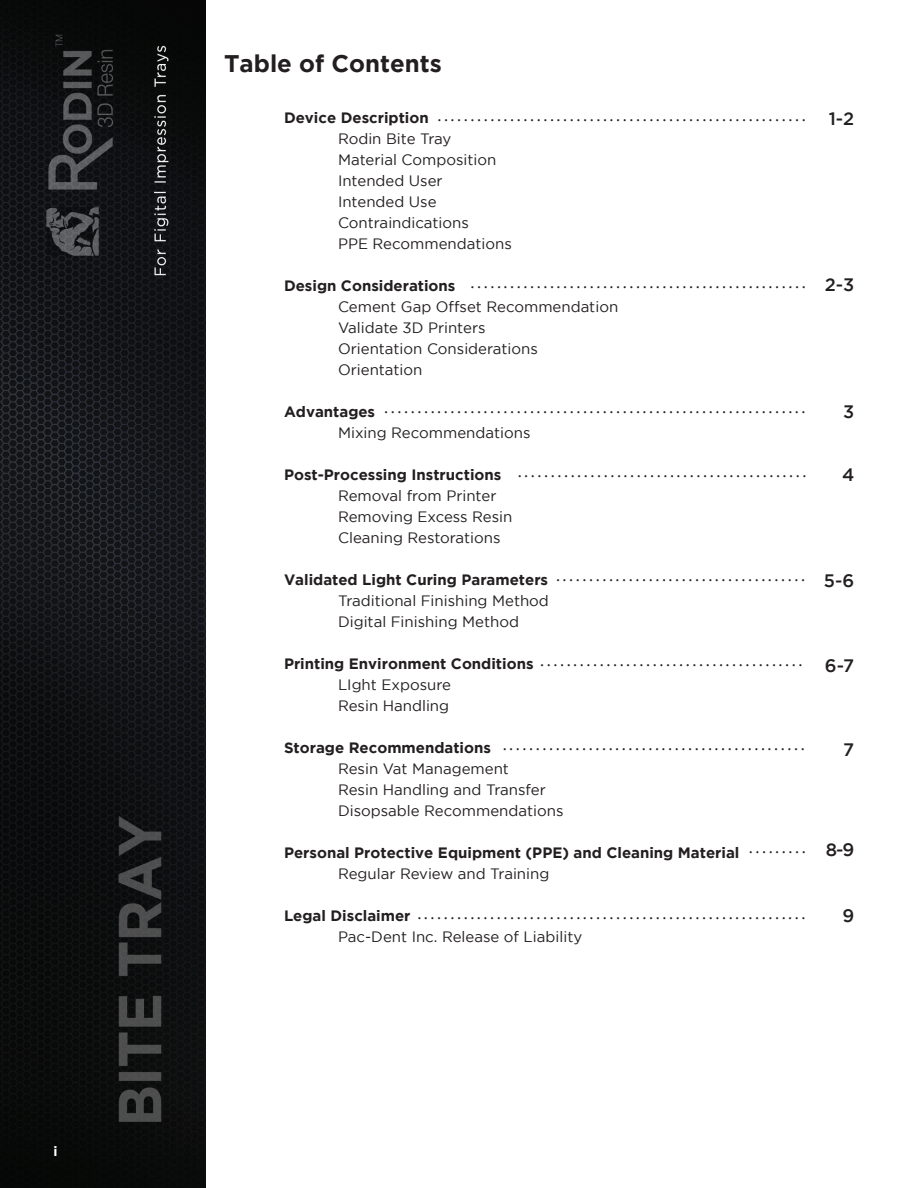
<style>
.page{position:relative;width:918px;height:1188px;background:#fff}
.page>*{position:absolute;margin:0;border:0;box-sizing:border-box;transform-origin:0 0}
.t1{font:700 24px "Gotham";color:#231f20}
.t2{font:18px "Minion Pro";color:#231f20}
.t3{font:500 18px "Gotham";color:#231f20}
.t4{font:15px/21px "Gotham";color:#231f20}
.t5{font:700 15px "Gotham";color:#231f20}
.t6{font:700 13.5px "Gotham";color:#fff}
</style>
<div class="page">
<img style="left:0;top:0;width:205px;height:1188px">
<p class="t6" style="left:53px;top:1143px;width:6px">i</p>
<h1 class="t1" style="left:224px;top:49px;width:219px">Table of Contents</h1>
<p class="t5" style="left:284px;top:109px;width:146px">Device Description</p>
<p class="t4" style="left:338px;top:128px;width:175px">Rodin Bite Tray<br>Material Composition<br>Intended User<br>Intended Use<br>Contraindications<br>PPE Recommendations</p>
<p class="t5" style="left:284px;top:277px;width:173px">Design Considerations</p>
<p class="t4" style="left:338px;top:296px;width:282px">Cement Gap Offset Recommendation<br>Validate 3D Printers<br>Orientation Considerations<br>Orientation</p>
<p class="t5" style="left:284px;top:403px;width:93px">Advantages</p>
<p class="t4" style="left:338px;top:422px;width:194px">Mixing Recommendations</p>
<p class="t5" style="left:284px;top:466px;width:219px">Post-Processing Instructions</p>
<p class="t4" style="left:338px;top:485px;width:176px">Removal from Printer<br>Removing Excess Resin<br>Cleaning Restorations</p>
<p class="t5" style="left:284px;top:571px;width:266px">Validated Light Curing Parameters</p>
<p class="t4" style="left:338px;top:590px;width:212px">Traditional Finishing Method<br>Digital Finishing Method</p>
<p class="t5" style="left:284px;top:655px;width:251px">Printing Environment Conditions</p>
<p class="t4" style="left:338px;top:674px;width:115px">LIght Exposure<br>Resin Handling</p>
<p class="t5" style="left:284px;top:739px;width:208px">Storage Recommendations</p>
<p class="t4" style="left:338px;top:758px;width:227px">Resin Vat Management<br>Resin Handling and Transfer<br>Disopsable Recommendations</p>
<p class="t5" style="left:284px;top:844px;width:457px">Personal Protective Equipment (PPE) and Cleaning Material</p>
<p class="t4" style="left:338px;top:863px;width:213px">Regular Review and Training</p>
<p class="t5" style="left:284px;top:907px;width:128px">Legal Disclaimer</p>
<p class="t4" style="left:338px;top:926px;width:246px">Pac-Dent Inc. Release of Liability</p>
<p class="t2" style="left:437px;top:103px;width:370px">........................................................</p>
<p class="t2" style="left:471px;top:270px;width:337px">...................................................</p>
<p class="t2" style="left:384px;top:395px;width:423px">................................................................</p>
<p class="t2" style="left:518px;top:459px;width:290px">............................................</p>
<p class="t2" style="left:556px;top:564px;width:251px">......................................</p>
<p class="t2" style="left:540px;top:648px;width:264px">........................................</p>
<p class="t2" style="left:503px;top:732px;width:304px">..............................................</p>
<p class="t2" style="left:749px;top:836px;width:59px">.........</p>
<p class="t2" style="left:417px;top:901px;width:390px">...........................................................</p>
<p class="t3" style="left:829px;top:108px;width:27px">1-2</p>
<p class="t3" style="left:825px;top:275px;width:31px">2-3</p>
<p class="t3" style="left:843px;top:401px;width:13px">3</p>
<p class="t3" style="left:842px;top:465px;width:14px">4</p>
<p class="t3" style="left:824px;top:570px;width:32px">5-6</p>
<p class="t3" style="left:825px;top:655px;width:31px">6-7</p>
<p class="t3" style="left:843px;top:740px;width:12px">7</p>
<p class="t3" style="left:826px;top:839px;width:30px">8-9</p>
<p class="t3" style="left:842px;top:906px;width:13px">9</p>
</div>
